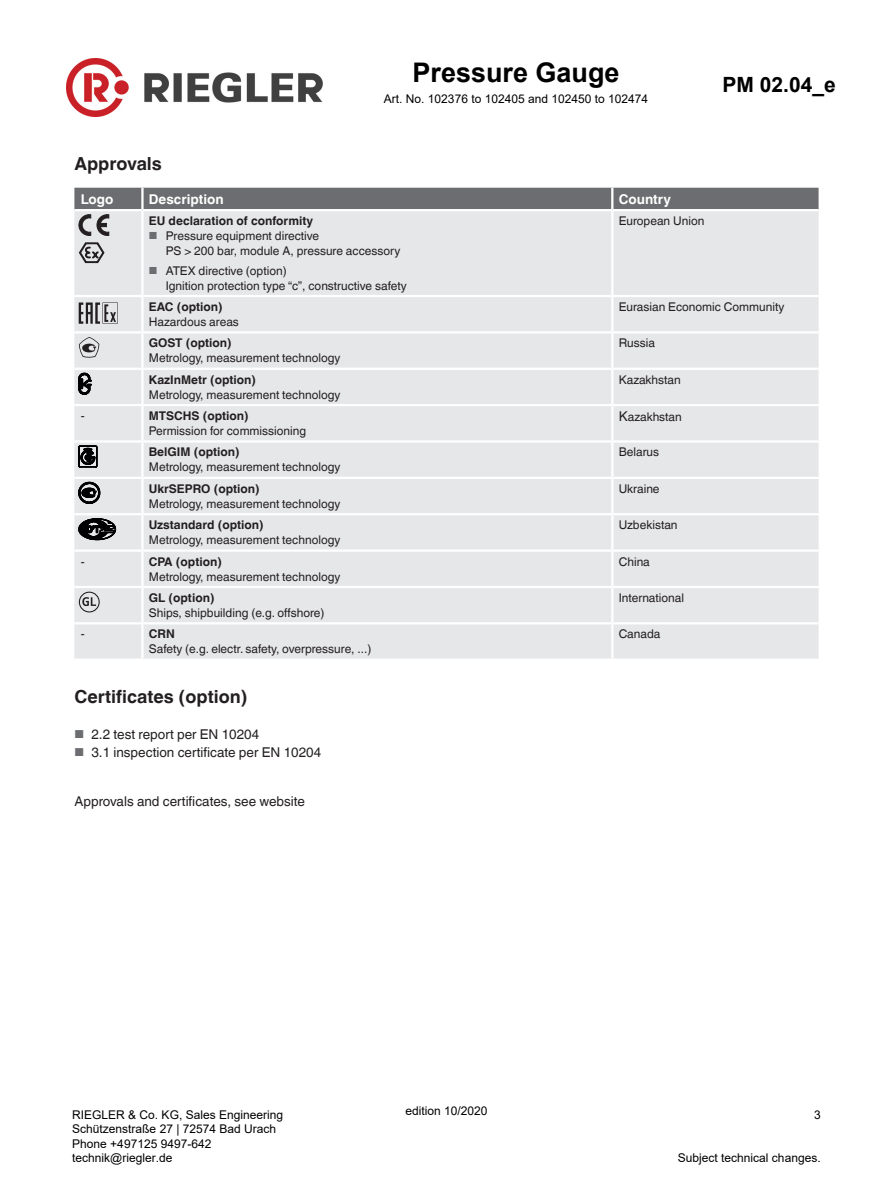
<style>
.page{position:relative;width:893px;height:1188px;background:#fff}
.page>*{position:absolute;margin:0;border:0;box-sizing:border-box;transform-origin:0 0}
.t1{font:700 27px "Arial";color:#000}
.t2{font:700 21px "Arial";color:#000}
.t3{font:700 18px "Helvetica World";color:#231f20}
.t4{font:13.5px "Helvetica World";color:#231f20}
.t5{font:700 13.5px "Helvetica World";color:#fff}
.t6{font:12px/15px "Helvetica World";color:#231f20}
.t7{font:12px/14.4px "Arial";color:#000}
.t8{font:700 12px "Helvetica World";color:#231f20}
.s1{font-size:10.2px;color:#6c6d70}
.s2{font-size:13.5px}
.s3{font-size:11.55px;color:#6c6d70}
</style>
<div class="page">
<div style="left:74px;top:235px;width:745px;height:424px;background:#e6e7e9"></div>
<hr style="left:142px;top:295px;width:470px;height:2px;background:#fff">
<hr style="left:142px;top:331px;width:470px;height:3px;background:#fff">
<hr style="left:142px;top:368px;width:470px;height:2px;background:#fff">
<hr style="left:142px;top:549px;width:470px;height:3px;background:#fff">
<hr style="left:142px;top:586px;width:470px;height:2px;background:#fff">
<hr style="left:142px;top:622px;width:470px;height:2px;background:#fff">
<hr style="left:141px;top:370px;width:3px;height:34px;background:#fff">
<hr style="left:611px;top:370px;width:2px;height:34px;background:#fff">
<hr style="left:141px;top:443px;width:3px;height:34px;background:#fff">
<hr style="left:611px;top:443px;width:2px;height:34px;background:#fff">
<hr style="left:141px;top:552px;width:3px;height:34px;background:#fff">
<hr style="left:611px;top:552px;width:2px;height:34px;background:#fff">
<hr style="left:142px;top:477px;width:470px;height:2px;background:#fff">
<hr style="left:141px;top:479px;width:3px;height:34px;background:#fff">
<hr style="left:612px;top:477px;width:207px;height:2px;background:#fff">
<hr style="left:611px;top:479px;width:2px;height:34px;background:#fff">
<hr style="left:74px;top:477px;width:68px;height:2px;background:#fff">
<hr style="left:74px;top:440px;width:68px;height:3px;background:#fff">
<hr style="left:142px;top:440px;width:470px;height:3px;background:#fff">
<hr style="left:612px;top:440px;width:207px;height:3px;background:#fff">
<hr style="left:74px;top:513px;width:68px;height:2px;background:#fff">
<hr style="left:142px;top:513px;width:470px;height:2px;background:#fff">
<hr style="left:612px;top:513px;width:207px;height:2px;background:#fff">
<hr style="left:74px;top:404px;width:68px;height:2px;background:#fff">
<hr style="left:142px;top:404px;width:470px;height:2px;background:#fff">
<hr style="left:141px;top:406px;width:3px;height:34px;background:#fff">
<hr style="left:612px;top:404px;width:207px;height:2px;background:#fff">
<hr style="left:611px;top:406px;width:2px;height:34px;background:#fff">
<hr style="left:141px;top:515px;width:3px;height:34px;background:#fff">
<hr style="left:611px;top:515px;width:2px;height:34px;background:#fff">
<hr style="left:74px;top:295px;width:68px;height:2px;background:#fff">
<hr style="left:74px;top:368px;width:68px;height:2px;background:#fff">
<hr style="left:74px;top:549px;width:68px;height:3px;background:#fff">
<hr style="left:74px;top:586px;width:68px;height:2px;background:#fff">
<hr style="left:74px;top:622px;width:68px;height:2px;background:#fff">
<hr style="left:612px;top:295px;width:207px;height:2px;background:#fff">
<hr style="left:612px;top:368px;width:207px;height:2px;background:#fff">
<hr style="left:612px;top:549px;width:207px;height:3px;background:#fff">
<hr style="left:612px;top:586px;width:207px;height:2px;background:#fff">
<hr style="left:612px;top:622px;width:207px;height:2px;background:#fff">
<hr style="left:612px;top:331px;width:207px;height:3px;background:#fff">
<hr style="left:74px;top:331px;width:68px;height:3px;background:#fff">
<hr style="left:611px;top:211px;width:2px;height:84px;background:#fff">
<hr style="left:141px;top:211px;width:3px;height:84px;background:#fff">
<hr style="left:611px;top:297px;width:2px;height:34px;background:#fff">
<hr style="left:611px;top:334px;width:2px;height:34px;background:#fff">
<hr style="left:611px;top:588px;width:2px;height:34px;background:#fff">
<hr style="left:611px;top:624px;width:2px;height:35px;background:#fff">
<hr style="left:141px;top:297px;width:3px;height:34px;background:#fff">
<hr style="left:141px;top:334px;width:3px;height:34px;background:#fff">
<hr style="left:141px;top:588px;width:3px;height:34px;background:#fff">
<hr style="left:141px;top:624px;width:3px;height:35px;background:#fff">
<svg style="left:74px;top:188px;width:745px;height:47px;background:#afb0b2"></svg>
<svg style="left:79px;top:242px;width:26px;height:21px"></svg>
<svg style="left:79px;top:303px;width:39px;height:21px"></svg>
<svg style="left:79px;top:337px;width:20px;height:21px"></svg>
<svg style="left:79px;top:373px;width:12px;height:21px"></svg>
<svg style="left:79px;top:446px;width:18px;height:22px"></svg>
<svg style="left:79px;top:482px;width:21px;height:21px"></svg>
<svg style="left:79px;top:519px;width:37px;height:21px"></svg>
<div style="left:79px;top:592px;width:21px;height:20px;border:1px solid #231f20;border-radius:50%"></div>
<svg style="left:82px;top:597px;width:14px;height:9px"></svg>
<img style="left:67px;top:59px;width:255px;height:58px">
<h1 class="t1" style="left:412px;top:54px;width:209px">Pressure Gauge</h1>
<p class="t7" style="left:384px;top:91px;width:266px">Art. No. 102376 to 102405 and 102450 to 102474</p>
<h2 class="t2" style="left:723px;top:70px;width:115px">PM 02.04_e</h2>
<h3 class="t3" style="left:74px;top:153px;width:89px">Approvals</h3>
<p class="t5" style="left:81px;top:191px;width:34px">Logo</p>
<p class="t5" style="left:149px;top:191px;width:76px">Description</p>
<p class="t5" style="left:619px;top:191px;width:54px">Country</p>
<p class="t8" style="left:149px;top:214px;width:166px">EU declaration of conformity</p>
<p class="t6" style="left:166px;top:228px;width:236px;text-indent:-17px"><span class="s1">■</span> Pressure equipment directive<br>PS &gt; 200 bar, module A, pressure accessory</p>
<p class="t6" style="left:166px;top:263px;width:242px;text-indent:-17px"><span class="s1">■</span> ATEX directive (option)<br>Ignition protection type “c”, constructive safety</p>
<p class="t6" style="left:619px;top:213px;width:87px">European Union</p>
<p class="t8" style="left:149px;top:300px;width:75px">EAC (option)</p>
<p class="t6" style="left:149px;top:314px;width:92px">Hazardous areas</p>
<p class="t6" style="left:619px;top:299px;width:167px">Eurasian Economic Community</p>
<p class="t8" style="left:149px;top:336px;width:84px">GOST (option)</p>
<p class="t6" style="left:149px;top:351px;width:193px">Metrology, measurement technology</p>
<p class="t6" style="left:619px;top:336px;width:38px">Russia</p>
<p class="t8" style="left:149px;top:373px;width:109px">KazInMetr (option)</p>
<p class="t6" style="left:149px;top:387px;width:193px">Metrology, measurement technology</p>
<p class="t6" style="left:619px;top:372px;width:64px">Kazakhstan</p>
<p class="t6" style="left:81px;top:408px;width:5px">-</p>
<p class="t8" style="left:149px;top:409px;width:101px">MTSCHS (option)</p>
<p class="t6" style="left:149px;top:423px;width:159px">Permission for commissioning</p>
<p class="t6" style="left:619px;top:410px;width:65px"><span class="s2">K</span>azakhstan</p>
<p class="t8" style="left:149px;top:445px;width:92px">BelGIM (option)</p>
<p class="t6" style="left:149px;top:460px;width:193px">Metrology, measurement technology</p>
<p class="t6" style="left:619px;top:445px;width:42px">Belarus</p>
<p class="t8" style="left:149px;top:482px;width:112px">UkrSEPRO (option)</p>
<p class="t6" style="left:149px;top:496px;width:193px">Metrology, measurement technology</p>
<p class="t6" style="left:619px;top:481px;width:42px">Ukraine</p>
<p class="t8" style="left:149px;top:518px;width:116px">Uzstandard (option)</p>
<p class="t6" style="left:149px;top:533px;width:193px">Metrology, measurement technology</p>
<p class="t6" style="left:619px;top:518px;width:60px">Uzbekistan</p>
<p class="t6" style="left:81px;top:554px;width:5px">-</p>
<p class="t8" style="left:149px;top:554px;width:75px">CPA (option)</p>
<p class="t6" style="left:149px;top:569px;width:193px">Metrology, measurement technology</p>
<p class="t6" style="left:619px;top:554px;width:33px">China</p>
<p class="t8" style="left:149px;top:591px;width:67px">GL (option)</p>
<p class="t6" style="left:149px;top:605px;width:177px">Ships, shipbuilding (e.g. offshore)</p>
<p class="t6" style="left:619px;top:590px;width:67px">International</p>
<p class="t6" style="left:81px;top:627px;width:5px">-</p>
<p class="t8" style="left:149px;top:627px;width:27px">CRN</p>
<p class="t6" style="left:149px;top:642px;width:224px">Safety (e.g. electr. safety, overpressure, ...)</p>
<p class="t6" style="left:619px;top:627px;width:43px">Canada</p>
<h3 class="t3" style="left:74px;top:686px;width:175px">Certificates (option)</h3>
<p class="t4" style="left:74px;top:726px;width:186px"><span class="s3">■</span> 2.2 test report per EN 10204</p>
<p class="t4" style="left:74px;top:744px;width:248px"><span class="s3">■</span> 3.1 inspection certificate per EN 10204</p>
<p class="t4" style="left:74px;top:794px;width:232px">Approvals and certificates, see website</p>
<p class="t7" style="left:72px;top:1108px;width:212px">RIEGLER &amp; Co. KG, Sales Engineering<br>Schützenstraße 27 | 72574 Bad Urach<br>Phone +497125 9497-642 technik@riegler.de</p>
<p class="t7" style="left:405px;top:1103px;width:84px">edition 10/2020</p>
<p class="t7" style="left:814px;top:1108px;width:8px">3</p>
<p class="t7" style="left:678px;top:1151px;width:144px">Subject technical changes.</p>
</div>
